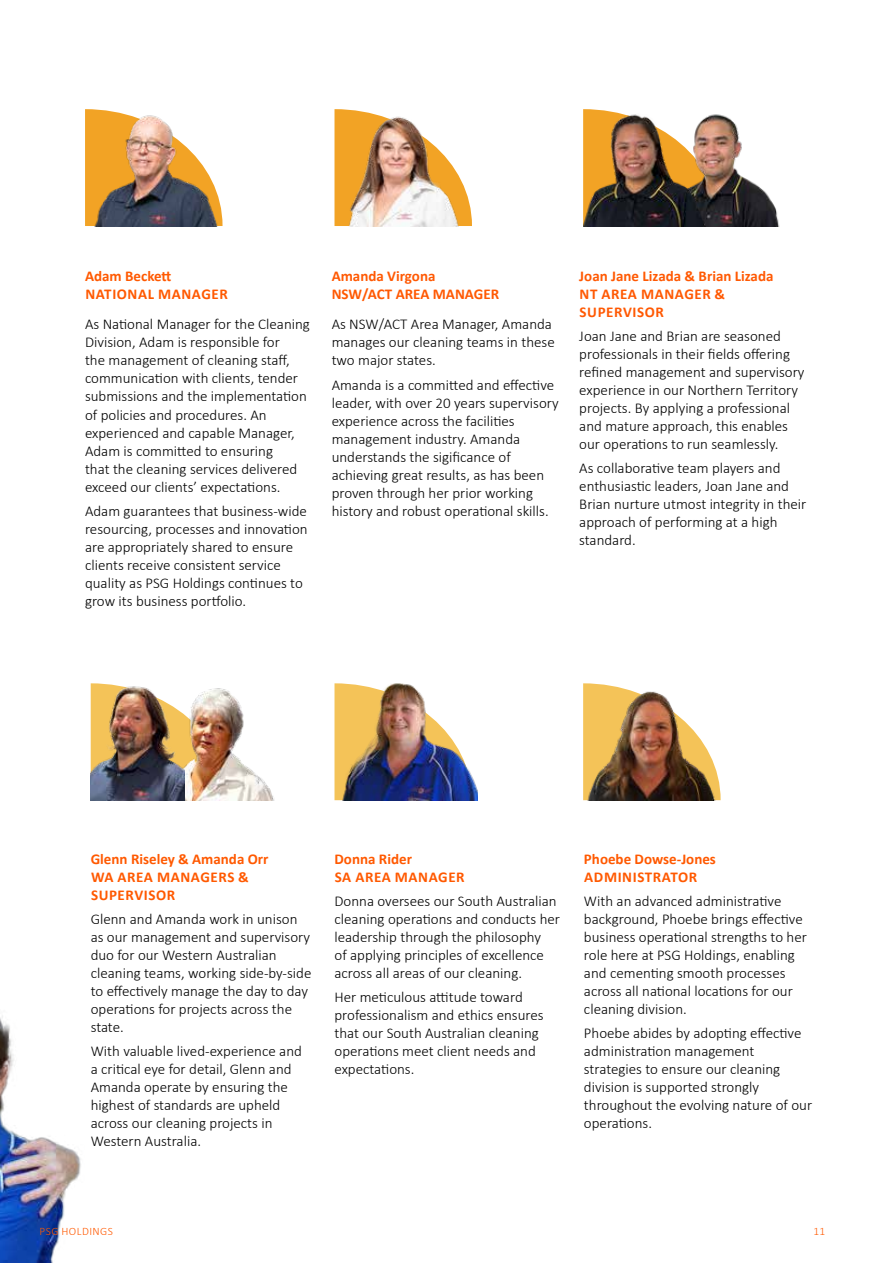
<style>
.page{position:relative;width:893px;height:1263px;background:#fff}
.page>*{position:absolute;margin:0;border:0;box-sizing:border-box;transform-origin:0 0}
.t1{font:300 15px/18px "Calibri";color:#000}
.t2{font:700 15px/18px "Calibri";letter-spacing:.025em;color:#ff5900}
.t3{font:700 15px/18px "Calibri";color:#ff5903}
.t4{font:700 15px/18px "Calibri";color:#ff5900}
.t5{font:300 11.4px "Calibri";letter-spacing:.04em;color:#ff5900}
</style>
<div class="page">
<svg style="left:85px;top:109px;width:6px;height:117px"></svg>
<svg style="left:334px;top:683px;width:6px;height:117px"></svg>
<img style="left:91px;top:109px;width:132px;height:117px">
<img style="left:184px;top:688px;width:90px;height:112px">
<img style="left:91px;top:683px;width:93px;height:117px">
<img style="left:334px;top:109px;width:138px;height:117px">
<img style="left:721px;top:115px;width:59px;height:111px">
<img style="left:584px;top:683px;width:137px;height:117px">
<img style="left:340px;top:683px;width:138px;height:117px">
<img style="left:584px;top:109px;width:137px;height:117px">
<img style="left:0;top:1015px;width:81px;height:248px">
<p class="t2" style="left:85px;top:267px;width:144px">Adam Beckett<br>NATIONAL MANAGER</p>
<p class="t1" style="left:85px;top:315px;width:226px">As National Manager for the Cleaning Division, Adam is responsible for<br>the management of cleaning staff, communication with clients, tender submissions and the implementation of policies and procedures. An experienced and capable Manager, Adam is committed to ensuring<br>that the cleaning services delivered exceed our clients’ expectations.</p>
<p class="t1" style="left:85px;top:502px;width:224px">Adam guarantees that business-wide resourcing, processes and innovation are appropriately shared to ensure clients receive consistent service quality as PSG Holdings continues to grow its business portfolio.</p>
<p class="t3" style="left:332px;top:267px;width:169px">Amanda Virgona<br>NSW/ACT AREA MANAGER</p>
<p class="t1" style="left:332px;top:315px;width:225px">As NSW/ACT Area Manager, Amanda manages our cleaning teams in these two major states.</p>
<p class="t1" style="left:332px;top:376px;width:228px">Amanda is a committed and effective leader, with over 20 years supervisory experience across the facilities management industry. Amanda understands the sigificance of achieving great results, as has been proven through her prior working history and robust operational skills.</p>
<p class="t3" style="left:579px;top:266px;width:196px">Joan Jane Lizada &amp; Brian Lizada<br>NT AREA MANAGER &amp;<br>SUPERVISOR</p>
<p class="t1" style="left:579px;top:327px;width:227px">Joan Jane and Brian are seasoned professionals in their fields offering refined management and supervisory experience in our Northern Territory projects. By applying a professional and mature approach, this enables our operations to run seamlessly.</p>
<p class="t1" style="left:579px;top:459px;width:229px">As collaborative team players and enthusiastic leaders, Joan Jane and<br>Brian nurture utmost integrity in their approach of performing at a high standard.</p>
<p class="t2" style="left:91px;top:849px;width:179px">Glenn Riseley &amp; Amanda Orr<br>WA AREA MANAGERS &amp;<br>SUPERVISOR</p>
<p class="t1" style="left:91px;top:910px;width:222px">Glenn and Amanda work in unison as our management and supervisory duo for our Western Australian cleaning teams, working side-by-side to effectively manage the day to day operations for projects across the state.</p>
<p class="t1" style="left:91px;top:1042px;width:213px">With valuable lived-experience and a critical eye for detail, Glenn and<br>Amanda operate by ensuring the highest of standards are upheld across our cleaning projects in<br>Western Australia.</p>
<p class="t2" style="left:334px;top:849px;width:132px">Donna Rider<br>SA AREA MANAGER</p>
<p class="t1" style="left:334px;top:892px;width:227px">Donna oversees our South Australian cleaning operations and conducts her leadership through the philosophy<br>of applying principles of excellence across all areas of our cleaning.</p>
<p class="t1" style="left:334px;top:988px;width:211px">Her meticulous attitude toward professionalism and ethics ensures that our South Australian cleaning operations meet client needs and expectations.</p>
<p class="t4" style="left:584px;top:849px;width:133px">Phoebe Dowse-Jones<br>ADMINISTRATOR</p>
<p class="t1" style="left:584px;top:892px;width:224px">With an advanced administrative background, Phoebe brings effective business operational strengths to her role here at PSG Holdings, enabling and cementing smooth processes across all national locations for our cleaning division.</p>
<p class="t1" style="left:584px;top:1024px;width:230px">Phoebe abides by adopting effective administration management strategies to ensure our cleaning division is supported strongly throughout the evolving nature of our operations.</p>
<p class="t5" style="left:40px;top:1224px;width:137px">PSG HOLDINGS<sup>PSG</sup> <sup>HOLDINGS</sup></p>
<p class="t5" style="left:814px;top:1224px;width:13px">11</p>
</div>
